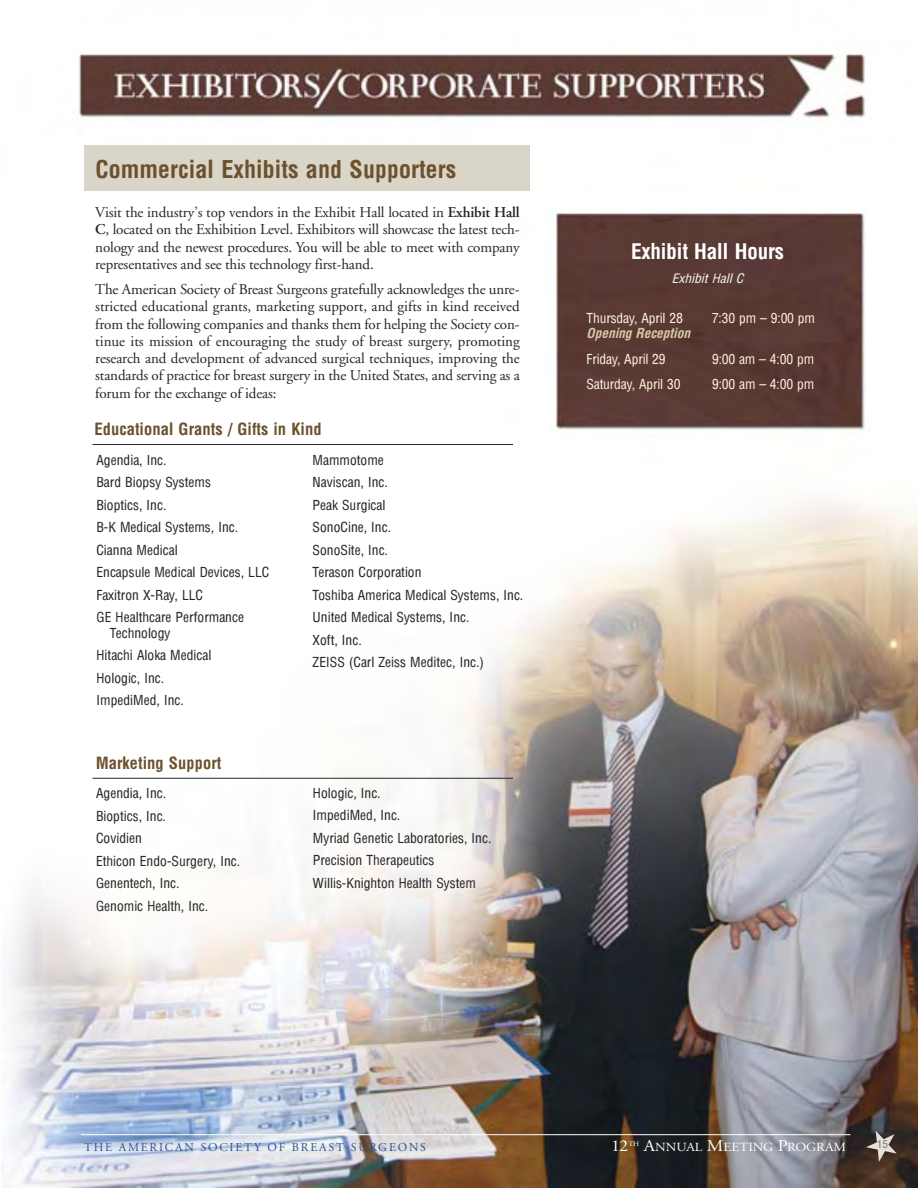
<style>
.page{position:relative;width:918px;height:1188px;background:#fff}
.page>*{position:absolute;margin:0;border:0;box-sizing:border-box;transform-origin:0 0}
.t1{font:700 24px "Arena Condensed";color:#6c512d}
.t2{font:700 21px "Arena Condensed";letter-spacing:-.01em;color:#fff}
.t3{font:700 16.5px "Arena Condensed";color:#6c512d}
.t4{font:16.5px "Adobe Garamond";color:#fff;scale:1.1 1}
.t5{font:15px/17.2px "Adobe Garamond";letter-spacing:-.01em;color:#272627;text-align:justify}
.t6{font:13.5px/22.5px "Arena Condensed";color:#272627}
.t7{font:13.5px "Arena Condensed";letter-spacing:-.01em;color:#fcf1d8}
.t8{font:italic 700 13.5px "Arena Condensed";letter-spacing:-.01em;color:#d5cba6}
.t9{font:italic 12.75px "Arena Condensed";color:#f6f4ef;scale:1.05 1}
.t10{font:12.3px "Adobe Garamond";color:#fff;scale:1.1 1}
.t11{font:12px "Adobe Garamond";letter-spacing:.15em;color:#295194}
.t12{font:10.5px "Arena Condensed";color:#907d61;scale:1.08 1}
.t13{font:6.75px "Adobe Garamond";color:#fff;scale:1.1 1}
.s1{font-weight:600}
.s2{font-size:16.5px}
</style>
<div class="page">
<img style="left:2px;top:52px;width:916px;height:1136px">
<div style="left:85px;top:145px;width:445px;height:45px;background:#dad5c9"></div>
<hr style="left:81px;top:1134px;width:769px;height:1px;background:#fff">
<svg style="left:866px;top:1131px;width:31px;height:31px"></svg>
<hr style="left:93px;top:444px;width:420px;height:1px;background:#272627">
<hr style="left:93px;top:778px;width:420px;height:1px;background:#272627">
<h1 class="t1" style="left:95px;top:160px;width:363px">Commercial Exhibits and Supporters</h1>
<p class="t5" style="left:95px;top:205px;width:426px">Visit the industry’s top vendors in the Exhibit Hall located in <span class="s1">Exhibit Hall C</span>, located on the Exhibition Level. Exhibitors will showcase the latest tech&shy;nology and the newest procedures. You will be able to meet with company representatives and see this technology first-hand.</p>
<p class="t5" style="left:95px;top:282px;width:426px">The American Society of Breast Surgeons gratefully acknowledges the unre&shy;stricted educational grants, marketing support, and gifts in kind received from the following companies and thanks them for helping the Society con&shy;tinue its mission of encouraging the study of breast surgery, promoting research and development of advanced surgical techniques, improving the standards of practice for breast surgery in the United States, and serving as a forum for the exchange of ideas:</p>
<p class="t3" style="left:94px;top:422px;width:229px">Educational Grants / Gifts in Kind</p>
<p class="t6" style="left:96px;top:450px;width:174px">Agendia, Inc.<br>Bard Biopsy Systems<br>Bioptics, Inc.<br>B-K Medical Systems, Inc.<br>Cianna Medical<br>Encapsule Medical Devices, LLC<br>Faxitron X-Ray, LLC<br>GE Healthcare Performance</p>
<p class="t6" style="left:96px;top:623px;width:117px;text-indent:14px">Technology<br>Hitachi Aloka Medical<br>Hologic, Inc.<br>ImpediMed, Inc.</p>
<p class="t6" style="left:313px;top:450px;width:212px">Mammotome<br>Naviscan, Inc.<br>Peak Surgical<br>SonoCine, Inc.<br>SonoSite, Inc.<br>Terason Corporation<br>Toshiba America Medical Systems, Inc.<br>United Medical Systems, Inc.<br>Xoft, Inc.<br>ZEISS (Carl Zeiss Meditec, Inc.)</p>
<p class="t3" style="left:96px;top:757px;width:127px">Marketing Support</p>
<p class="t6" style="left:96px;top:783px;width:146px">Agendia, Inc.<br>Bioptics, Inc.<br>Covidien<br>Ethicon Endo-Surgery, Inc.<br>Genentech, Inc.<br>Genomic Health, Inc.</p>
<p class="t6" style="left:313px;top:783px;width:180px">Hologic, Inc.<br>ImpediMed, Inc.<br>Myriad Genetic Laboratories, Inc.<br>Precision Therapeutics<br>Willis-Knighton Health System</p>
<h2 class="t2" style="left:631px;top:243px;width:154px">Exhibit Hall Hours</h2>
<p class="t9" style="left:672px;top:274px;width:70px">Exhibit Hall C</p>
<p class="t7" style="left:587px;top:313px;width:98px">Thursday, April 28</p>
<p class="t7" style="left:712px;top:313px;width:105px">7:30 pm – 9:00 pm</p>
<p class="t8" style="left:587px;top:327px;width:105px">Opening Reception</p>
<p class="t7" style="left:587px;top:353px;width:81px">Friday, April 29</p>
<p class="t7" style="left:712px;top:353px;width:104px">9:00 am – 4:00 pm</p>
<p class="t7" style="left:587px;top:379px;width:95px">Saturday, April 30</p>
<p class="t7" style="left:712px;top:379px;width:104px">9:00 am – 4:00 pm</p>
<p class="t11" style="left:84px;top:1143px;width:344px">THE AMERICAN SOCIETY OF BREAST SURGEONS</p>
<p class="t4" style="left:611px;top:1139px;width:17px">12</p>
<p class="t13" style="left:628px;top:1141px;width:11px">TH</p>
<p class="t10" style="left:644px;top:1142px;width:185px"><span class="s2">A</span>NNUAL <span class="s2">M</span>EETING <span class="s2">P</span>ROGRAM</p>
<p class="t12" style="left:877px;top:1140px;width:12px">15</p>
</div>
